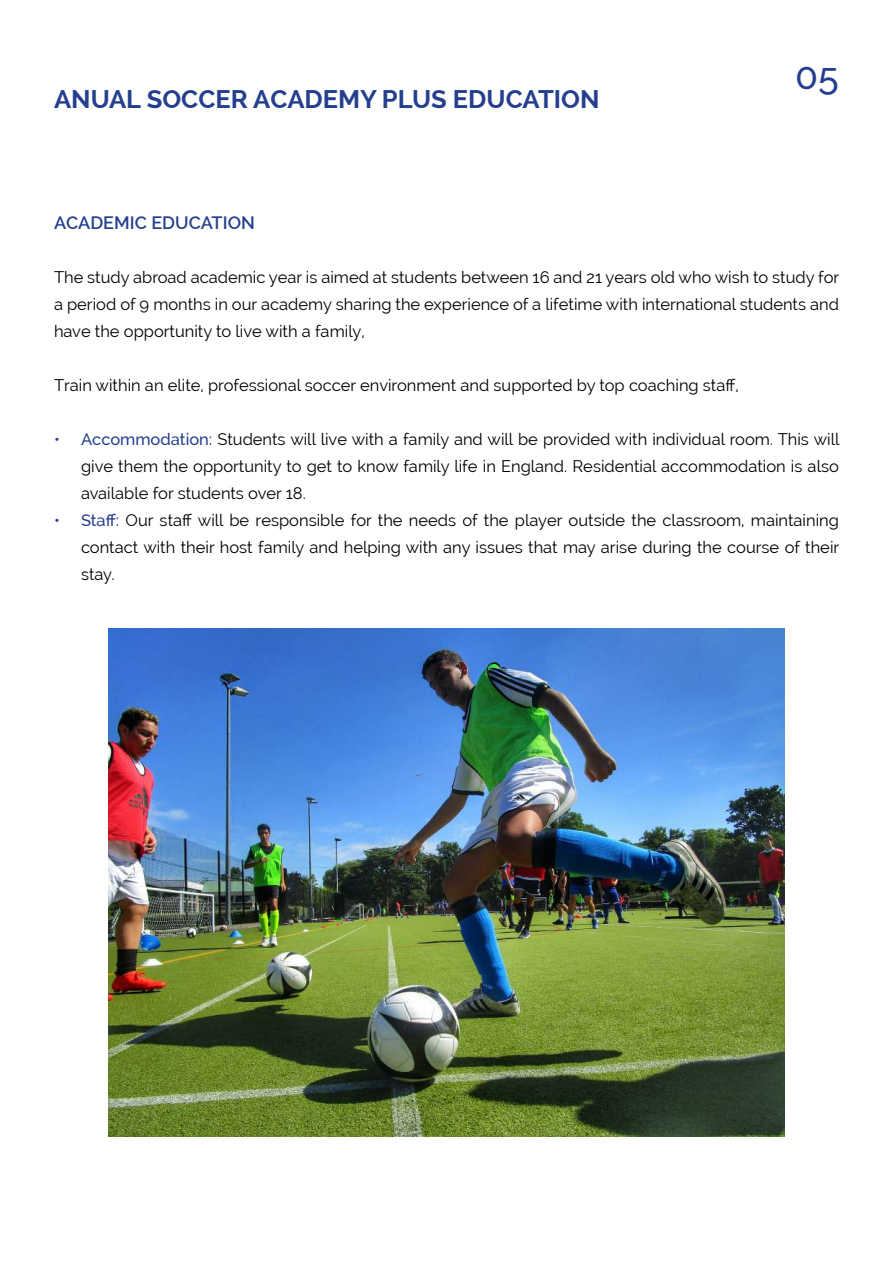
<style>
.page{position:relative;width:893px;height:1263px;background:#fff}
.page>*{position:absolute;margin:0;border:0;box-sizing:border-box;transform-origin:0 0}
.t1{font:500 37.5px "Raleway";color:#253f8e}
.t2{font:700 25.5px "Raleway";color:#253f8e}
.t3{font:600 18px "Raleway";color:#253f8e}
.t4{font:16.5px/27px "Raleway";color:#000;text-align:justify}
.s1{font-weight:500;color:#253f8e}
</style>
<div class="page">
<img style="left:108px;top:629px;width:677px;height:507px">
<h2 class="t2" style="left:54px;top:84px;width:547px">ANUAL SOCCER ACADEMY PLUS EDUCATION</h2>
<p class="t3" style="left:54px;top:212px;width:202px">ACADEMIC EDUCATION</p>
<h1 class="t1" style="left:795px;top:54px;width:45px">05</h1>
<p class="t4" style="left:54px;top:263px;width:787px">The study abroad academic year is aimed at students between 16 and 21 years old who wish to study for a period of 9 months in our academy sharing the experience of a lifetime with international students and have the opportunity to live with a family,</p>
<p class="t4" style="left:54px;top:371px;width:686px">Train within an elite, professional soccer environment and supported by top coaching staff,</p>
<p class="t4" style="left:81px;top:425px;width:760px;text-indent:-27px"><span class="s1">• Accommodation:</span> Students will live with a family and will be provided with individual room. This will give them the opportunity to get to know family life in England. Residential accommodation is also available for students over 18.</p>
<p class="t4" style="left:81px;top:506px;width:760px;text-indent:-27px"><span class="s1">• Staff:</span> Our staff will be responsible for the needs of the player outside the classroom, maintaining contact with their host family and helping with any issues that may arise during the course of their stay.</p>
</div>
